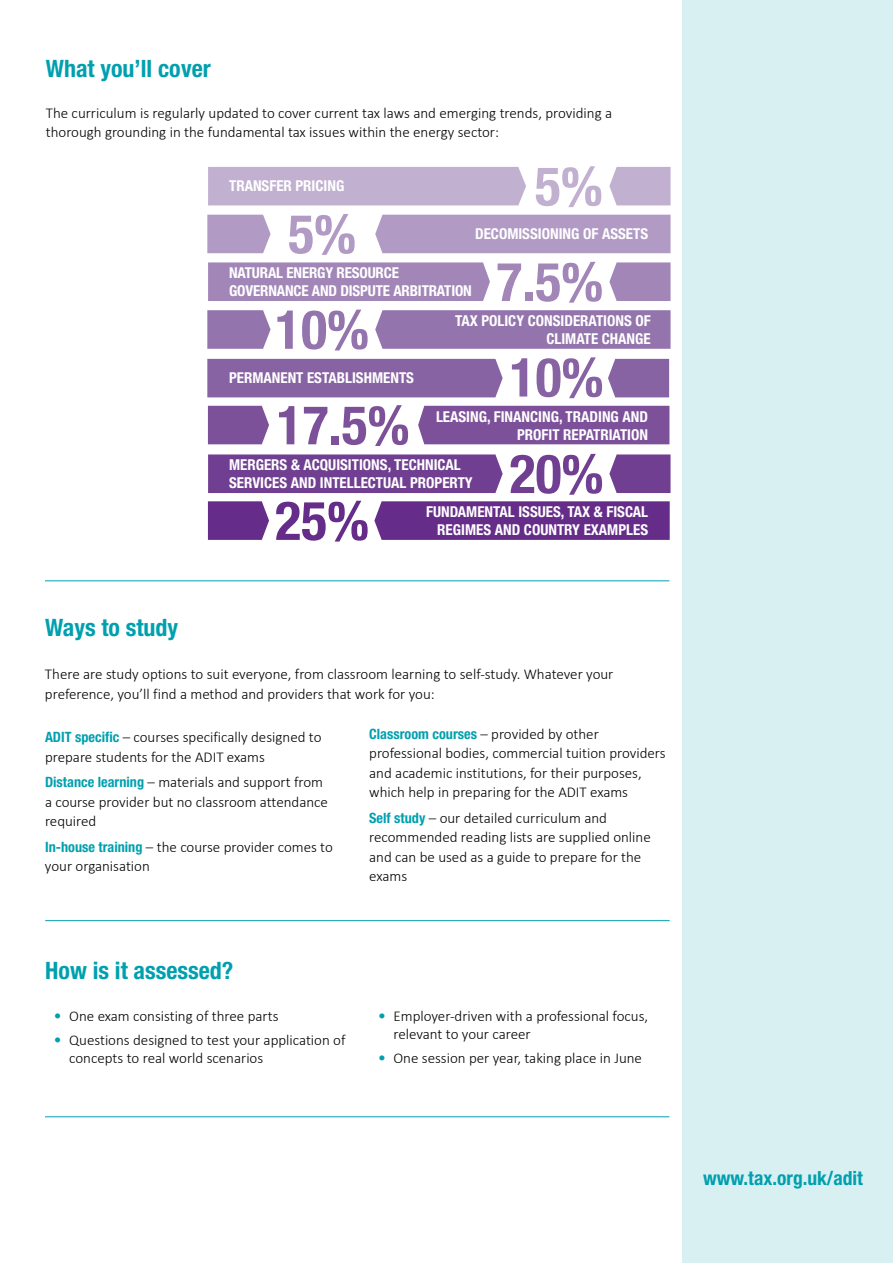
<style>
.page{position:relative;width:893px;height:1263px;background:#fff}
.page>*{position:absolute;margin:0;border:0;box-sizing:border-box;transform-origin:0 0}
.t1{font:700 condensed 54px "Helvetica Neue LT Std";color:#7c519a}
.t2{font:700 condensed 54px "Helvetica Neue LT Std";color:#a286b8}
.t3{font:700 condensed 54px "Helvetica Neue LT Std";color:#9474ad}
.t4{font:700 condensed 54px "Helvetica Neue LT Std";color:#713f91}
.t5{font:700 condensed 54px "Helvetica Neue LT Std";color:#8863a3}
.t6{font:700 condensed 54px "Helvetica Neue LT Std";color:#652d89}
.t7{font:700 condensed 54px "Helvetica Neue LT Std";color:#c2b0d1}
.t8{font:700 condensed 54px "Helvetica Neue LT Std";color:#b19ac4}
.t9{font:700 condensed 24px "Helvetica Neue LT Std";color:#00a0af}
.t10{font:700 condensed 19.5px "Helvetica Neue LT Std";color:#00a0af}
.t11{font:300 15px/19.5px "Calibri";color:#000}
.t12{font:700 condensed 15px/18px "Helvetica Neue LT Std";color:#fff;text-align:right}
.t13{font:700 condensed 14.25px "Helvetica Neue LT Std";color:#00a0af}
.s1{font-family:"Calibri";font-weight:300;font-stretch:normal;font-size:15px;color:#000}
.s2{font-family:"Helvetica Neue LT Std";font-weight:700;font-stretch:condensed;font-size:14.25px;color:#00a0af}
</style>
<div class="page">
<div style="left:683px;top:0;width:210px;height:1263px;background:#d9f0f3"></div>
<hr style="left:45px;top:920px;width:625px;height:1px;background:#00a0af">
<hr style="left:45px;top:1116px;width:624px;height:1px;background:#00a0af">
<div style="left:208px;top:167px;width:318px;height:38px;background:#c2b0d1"></div>
<svg style="left:609px;top:167px;width:61px;height:38px"></svg>
<div style="left:375px;top:310px;width:295px;height:39px;background:#9474ad"></div>
<svg style="left:207px;top:310px;width:64px;height:39px"></svg>
<div style="left:208px;top:262px;width:282px;height:39px;background:#a286b8"></div>
<svg style="left:609px;top:262px;width:61px;height:39px"></svg>
<div style="left:375px;top:215px;width:295px;height:38px;background:#b19ac4"></div>
<svg style="left:207px;top:215px;width:64px;height:38px"></svg>
<div style="left:208px;top:454px;width:295px;height:39px;background:#713f91"></div>
<svg style="left:609px;top:454px;width:61px;height:39px"></svg>
<div style="left:418px;top:406px;width:251px;height:38px;background:#7c519a"></div>
<div style="left:208px;top:406px;width:61px;height:38px;background:#7c519a"></div>
<div style="left:207px;top:359px;width:296px;height:38px;background:#8863a3"></div>
<div style="left:608px;top:359px;width:61px;height:38px;background:#8863a3"></div>
<div style="left:374px;top:501px;width:296px;height:39px;background:#652d89"></div>
<svg style="left:208px;top:501px;width:61px;height:39px"></svg>
<hr style="left:45px;top:581px;width:624px;height:1px;background:#00a0af">
<h2 class="t9" style="left:46px;top:54px;width:166px">What you’ll cover</h2>
<p class="t11" style="left:46px;top:103px;width:568px">The curriculum is regularly updated to cover current tax laws and emerging trends, providing a thorough grounding in the fundamental tax issues within the energy sector:</p>
<h1 class="t7" style="left:535px;top:154px;width:69px">5%</h1>
<p class="t12" style="left:229px;top:177px;width:117px">TRANSFER PRICING</p>
<h1 class="t8" style="left:288px;top:201px;width:69px">5%</h1>
<p class="t12" style="left:475px;top:224px;width:174px">DECOMISSIONING OF ASSETS</p>
<p class="t12" style="left:229px;top:263px;width:244px;text-align:left">NATURAL ENERGY RESOURCE<br>GOVERNANCE AND DISPUTE ARBITRATION</p>
<h1 class="t2" style="left:496px;top:249px;width:108px">7.5%</h1>
<h1 class="t3" style="left:275px;top:297px;width:95px">10%</h1>
<p class="t12" style="left:229px;top:368px;width:186px">PERMANENT ESTABLISHMENTS</p>
<p class="t12" style="left:455px;top:312px;width:197px">TAX POLICY CONSIDERATIONS OF<br>CLIMATE CHANGE</p>
<h1 class="t5" style="left:510px;top:345px;width:95px">10%</h1>
<h1 class="t1" style="left:277px;top:392px;width:134px">17.5%</h1>
<p class="t12" style="left:436px;top:408px;width:214px">LEASING, FINANCING, TRADING AND<br>PROFIT REPATRIATION</p>
<p class="t12" style="left:229px;top:455px;width:245px;text-align:left">MERGERS &amp; ACQUISITIONS, TECHNICAL<br>SERVICES AND INTELLECTUAL PROPERTY</p>
<h1 class="t4" style="left:510px;top:441px;width:95px">20%</h1>
<h2 class="t9" style="left:45px;top:613px;width:135px">Ways to study</h2>
<h1 class="t6" style="left:275px;top:488px;width:95px">25%</h1>
<p class="t12" style="left:426px;top:502px;width:223px">FUNDAMENTAL ISSUES, TAX &amp; FISCAL<br>REGIMES AND COUNTRY EXAMPLES</p>
<p class="t11" style="left:45px;top:664px;width:570px">There are study options to suit everyone, from classroom learning to self-study. Whatever your preference, you’ll find a method and providers that work for you:</p>
<p class="t13" style="left:369px;top:725px;width:231px">Classroom courses <span class="s1">– provided by other</span></p>
<p class="t11" style="left:369px;top:743px;width:298px">professional bodies, commercial tuition providers and academic institutions, for their purposes, which help in preparing for the ADIT exams</p>
<p class="t11" style="left:369px;top:808px;width:283px"><span class="s2">Self study</span> – our detailed curriculum and recommended reading lists are supplied online and can be used as a guide to prepare for the exams</p>
<p class="t11" style="left:45px;top:727px;width:278px"><span class="s2">ADIT specific</span> – courses specifically designed to prepare students for the ADIT exams</p>
<p class="t11" style="left:45px;top:772px;width:284px"><span class="s2">Distance learning</span> – materials and support from a course provider but no classroom attendance required</p>
<p class="t11" style="left:45px;top:837px;width:289px"><span class="s2">In-house training</span> – the course provider comes to your organisation</p>
<h2 class="t9" style="left:45px;top:956px;width:190px">How is it assessed?</h2>
<p class="t11" style="left:54px;top:1006px;width:226px"><span class="s2">•</span> One exam consisting of three parts</p>
<p class="t11" style="left:69px;top:1031px;width:278px;line-height:18px;text-indent:-15px"><span class="s2">•</span> Questions designed to test your application of concepts to real world scenarios</p>
<p class="t11" style="left:393px;top:1007px;width:256px;line-height:18px;text-indent:-15px"><span class="s2">•</span> Employer-driven with a professional focus, relevant to your career</p>
<p class="t11" style="left:378px;top:1048px;width:265px"><span class="s2">•</span> One session per year, taking place in June</p>
<h3 class="t10" style="left:703px;top:1166px;width:161px">www.tax.org.uk/adit</h3>
</div>
